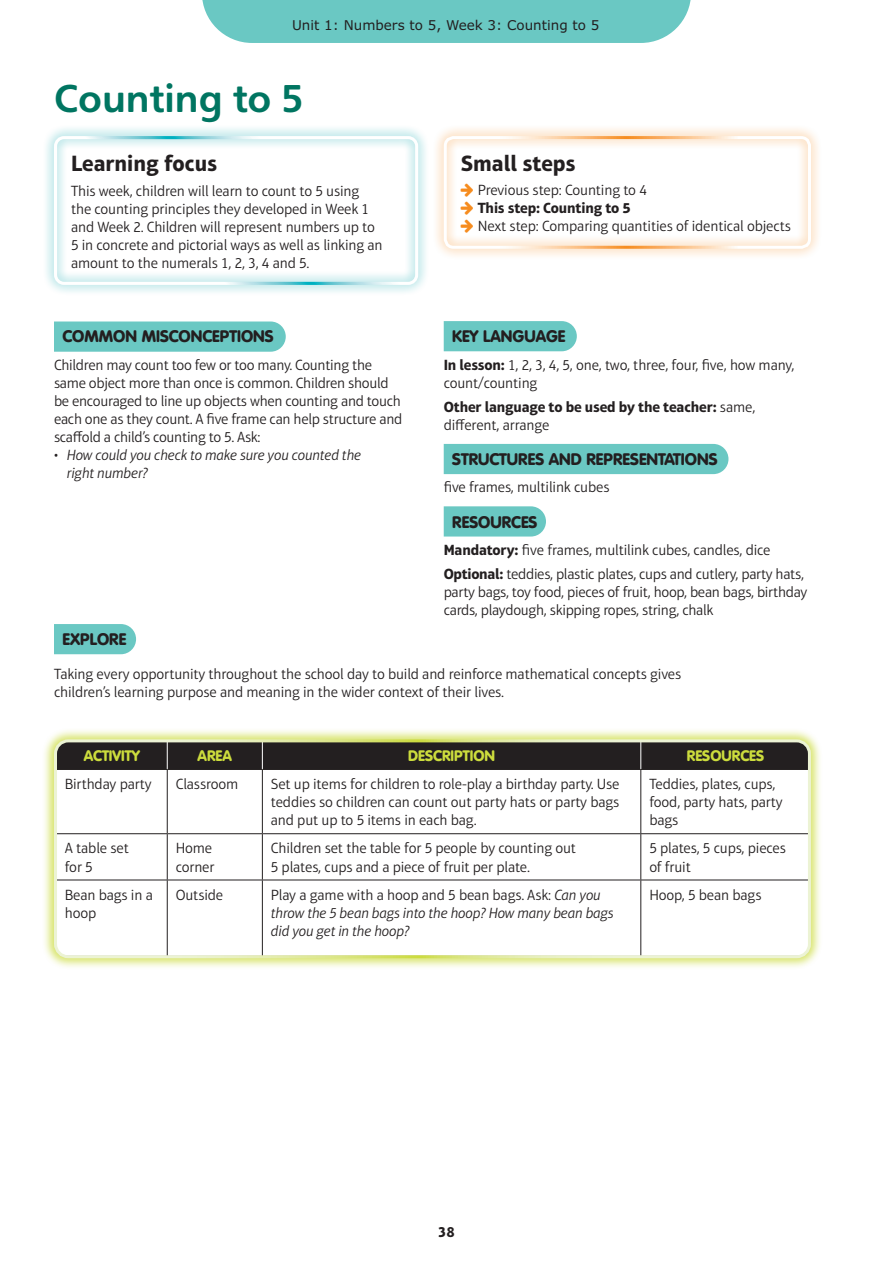
<style>
.page{position:relative;width:893px;height:1263px;background:#fff}
.page>*{position:absolute;margin:0;border:0;box-sizing:border-box;transform-origin:0 0}
.t1{font:700 37.5px "Heinemann Roman Special";color:#007561}
.t2{font:700 22.5px "Aptifer Sans LT Pro";color:#231f20}
.t3{font:900 16.5px "VAG Rounded LT Pro";color:#231f20}
.t4{font:300 15px/18px "Aptifer Sans LT Pro";letter-spacing:-.01em;color:#231f20}
.t5{font:italic 300 15px/18px "Aptifer Sans LT Pro";letter-spacing:-.01em;color:#231f20}
.t6{font:700 15px/18px "Aptifer Sans LT Pro";letter-spacing:-.01em;color:#231f20}
.t7{font:900 15px "VAG Rounded LT Pro";color:#ccdc3d}
.t8{font:13.5px "Verdana Pro";color:#231f20}
.s1{font-style:normal}
.s2{font-weight:700}
.s3{font-weight:300}
</style>
<div class="page">
<div style="left:42px;top:727px;width:781px;height:243px;background:#ccdc3d;opacity:.75"></div>
<svg style="left:57px;top:770px;width:752px;height:186px"></svg>
<hr style="left:167px;top:770px;width:1px;height:63px;background:#231f20">
<hr style="left:262px;top:770px;width:1px;height:63px;background:#231f20">
<hr style="left:640px;top:770px;width:1px;height:63px;background:#231f20">
<hr style="left:57px;top:833px;width:110px;height:1px;background:#231f20">
<hr style="left:167px;top:833px;width:95px;height:1px;background:#231f20">
<hr style="left:167px;top:834px;width:1px;height:46px;background:#231f20">
<hr style="left:262px;top:833px;width:379px;height:1px;background:#231f20">
<hr style="left:262px;top:834px;width:1px;height:46px;background:#231f20">
<hr style="left:641px;top:833px;width:168px;height:1px;background:#231f20">
<hr style="left:640px;top:834px;width:1px;height:46px;background:#231f20">
<hr style="left:57px;top:880px;width:110px;height:1px;background:#231f20">
<hr style="left:167px;top:880px;width:95px;height:1px;background:#231f20">
<hr style="left:167px;top:880px;width:1px;height:76px;background:#231f20">
<hr style="left:262px;top:880px;width:379px;height:1px;background:#231f20">
<hr style="left:262px;top:880px;width:1px;height:76px;background:#231f20">
<hr style="left:641px;top:880px;width:168px;height:1px;background:#231f20">
<hr style="left:640px;top:880px;width:1px;height:76px;background:#231f20">
<hr style="left:56px;top:956px;width:111px;height:1px;background:#231f20">
<hr style="left:641px;top:956px;width:168px;height:1px;background:#231f20">
<div style="left:56px;top:741px;width:753px;height:28px;background:#231f20"></div>
<hr style="left:56px;top:769px;width:111px;height:1px;background:#231f20">
<hr style="left:167px;top:769px;width:95px;height:1px;background:#231f20">
<hr style="left:262px;top:769px;width:379px;height:1px;background:#231f20">
<hr style="left:641px;top:769px;width:168px;height:1px;background:#231f20">
<hr style="left:56px;top:880px;width:1px;height:76px;background:#231f20">
<div style="left:54px;top:739px;width:757px;height:219px;border:3px solid #fff;border-radius:13px"></div>
<div style="left:432px;top:124px;width:391px;height:136px;background:#f68c1f;opacity:.5"></div>
<div style="left:444px;top:136px;width:367px;height:113px;border:3px solid #fff;border-radius:8px"></div>
<svg style="left:54px;top:321px;width:232px;height:31px;background:#70cac5"></svg>
<div style="left:444px;top:321px;width:133px;height:30px;background:#6ac8c3"></div>
<div style="left:444px;top:444px;width:284px;height:30px;background:#6ac8c3"></div>
<div style="left:444px;top:506px;width:102px;height:30px;background:#6ac8c3"></div>
<div style="left:54px;top:624px;width:82px;height:30px;background:#6ac8c3"></div>
<div style="left:42px;top:124px;width:388px;height:173px;background:#00a4ac;opacity:.5"></div>
<div style="left:54px;top:136px;width:364px;height:149px;border:3px solid #fff;border-radius:9px"></div>
<div style="left:202px;top:0;width:489px;height:43px;background:#6ac8c3"></div>
<svg style="left:461px;top:184px;width:12px;height:49px"></svg>
<p class="t8" style="left:292px;top:17px;width:309px">Unit 1: Numbers to 5, Week 3: Counting to 5</p>
<h1 class="t1" style="left:54px;top:75px;width:251px">Counting to 5</h1>
<h2 class="t2" style="left:71px;top:150px;width:148px">Learning focus</h2>
<p class="t4" style="left:71px;top:182px;width:313px">This week, children will learn to count to 5 using the counting principles they developed in Week 1 and Week 2. Children will represent numbers up to 5 in concrete and pictorial ways as well as linking an amount to the numerals 1, 2, 3, 4 and 5.</p>
<p class="t3" style="left:63px;top:325px;width:213px">COMMON MISCONCEPTIONS</p>
<p class="t4" style="left:54px;top:356px;width:350px">Children may count too few or too many. Counting the same object more than once is common. Children should be encouraged to line up objects when counting and touch each one as they count. A five frame can help structure and scaffold a child’s counting to 5. Ask:</p>
<p class="t5" style="left:67px;top:446px;width:296px;text-indent:-13px"><span class="s1">•</span> How could you check to make sure you counted the right number?</p>
<h2 class="t2" style="left:461px;top:150px;width:116px">Small steps</h2>
<p class="t4" style="left:478px;top:181px;width:171px">Previous step: Counting to 4</p>
<p class="t6" style="left:478px;top:199px;width:155px">This step: Counting to 5</p>
<p class="t4" style="left:478px;top:217px;width:315px">Next step: Comparing quantities of identical objects</p>
<p class="t3" style="left:452px;top:325px;width:115px">KEY LANGUAGE</p>
<p class="t4" style="left:444px;top:356px;width:352px"><span class="s2">In lesson:</span> 1, 2, 3, 4, 5, one, two, three, four, five, how many, count/counting</p>
<p class="t6" style="left:444px;top:398px;width:313px">Other language to be used by the teacher: <span class="s3">same, different, arrange</span></p>
<p class="t3" style="left:452px;top:448px;width:267px">STRUCTURES AND REPRESENTATIONS</p>
<p class="t4" style="left:444px;top:478px;width:167px">five frames, multilink cubes</p>
<p class="t3" style="left:452px;top:511px;width:87px">RESOURCES</p>
<p class="t4" style="left:444px;top:538px;width:362px;line-height:24.3px"><span class="s2">Mandatory:</span> five frames, multilink cubes, candles, dice<br><span class="s2">Optional:</span> teddies, plastic plates, cups and cutlery, party hats,</p>
<p class="t4" style="left:444px;top:583px;width:365px">party bags, toy food, pieces of fruit, hoop, bean bags, birthday cards, playdough, skipping ropes, string, chalk</p>
<p class="t3" style="left:63px;top:628px;width:65px">EXPLORE</p>
<p class="t4" style="left:54px;top:665px;width:629px">Taking every opportunity throughout the school day to build and reinforce mathematical concepts gives children’s learning purpose and meaning in the wider context of their lives.</p>
<p class="t7" style="left:84px;top:746px;width:58px">ACTIVITY</p>
<p class="t7" style="left:198px;top:746px;width:36px">AREA</p>
<p class="t7" style="left:408px;top:746px;width:88px">DESCRIPTION</p>
<p class="t7" style="left:687px;top:746px;width:79px">RESOURCES</p>
<p class="t4" style="left:65px;top:775px;width:88px">Birthday party</p>
<p class="t4" style="left:176px;top:775px;width:64px">Classroom</p>
<p class="t4" style="left:271px;top:775px;width:350px;text-align:justify">Set up items for children to role-play a birthday party. Use teddies so children can count out party hats or party bags and put up to 5 items in each bag.</p>
<p class="t4" style="left:649px;top:775px;width:135px">Teddies, plates, cups, food, party hats, party bags</p>
<p class="t4" style="left:65px;top:839px;width:66px">A table set for 5</p>
<p class="t4" style="left:176px;top:839px;width:40px">Home corner</p>
<p class="t4" style="left:271px;top:839px;width:307px">Children set the table for 5 people by counting out<br>5 plates, cups and a piece of fruit per plate.</p>
<p class="t4" style="left:649px;top:839px;width:138px">5 plates, 5 cups, pieces of fruit</p>
<p class="t4" style="left:65px;top:886px;width:90px">Bean bags in a hoop</p>
<p class="t4" style="left:176px;top:886px;width:49px">Outside</p>
<p class="t5" style="left:271px;top:886px;width:344px"><span class="s1">Play a game with a hoop and 5 bean bags. Ask:</span> Can you throw the 5 bean bags into the hoop? How many bean bags did you get in the hoop?</p>
<p class="t4" style="left:649px;top:886px;width:114px">Hoop, 5 bean bags</p>
<p class="t6" style="left:438px;top:1223px;width:18px">38</p>
</div>
